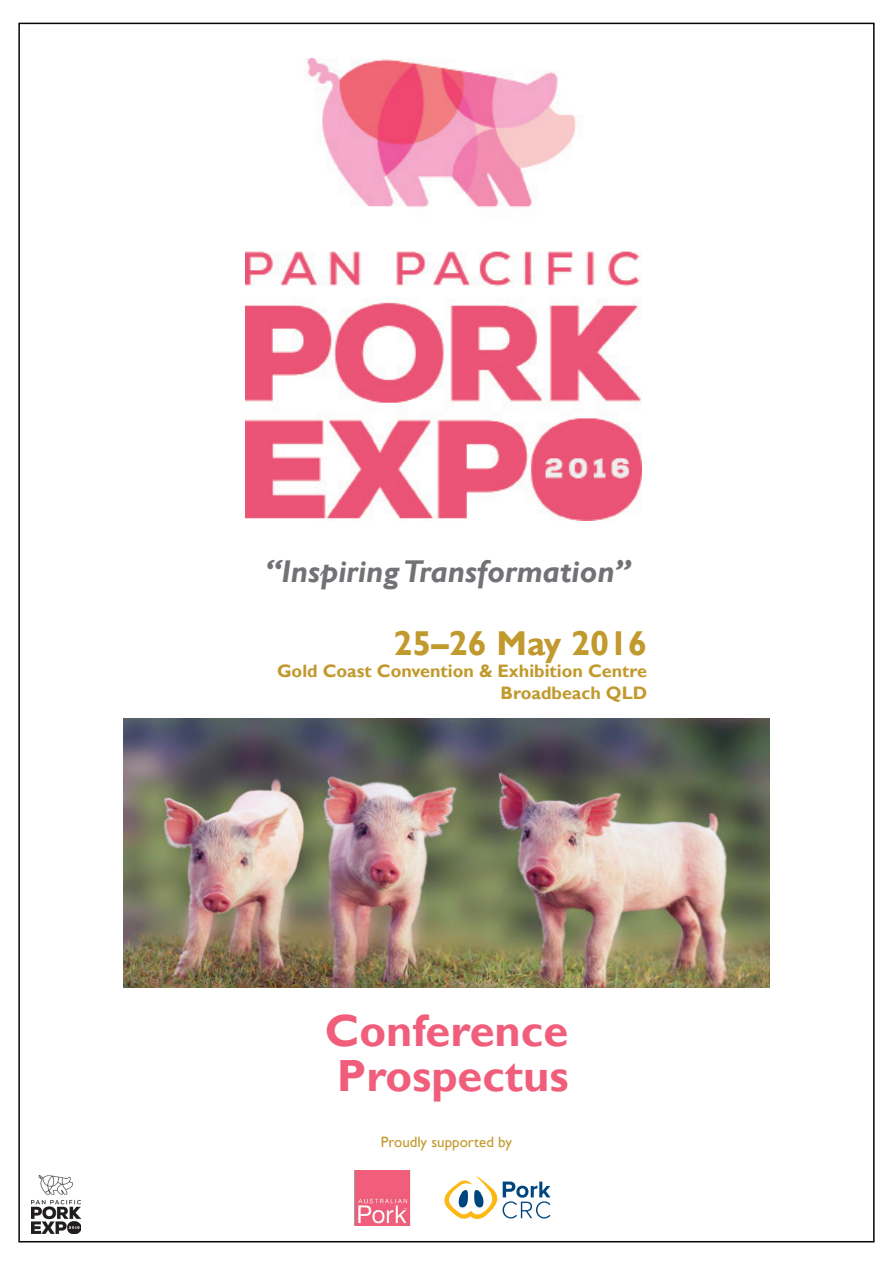
<style>
.page{position:relative;width:893px;height:1263px;background:#fff}
.page>*{position:absolute;margin:0;border:0;box-sizing:border-box;transform-origin:0 0}
.t1{font:700 45px/45px "Gill Sans";color:#f05e7b}
.t2{font:700 34.5px "Gill Sans";color:#c1992d}
.t3{font:italic 700 31.5px "Gill Sans";color:#717275}
.t4{font:700 18px/21.6px "Gill Sans";color:#c1992d;text-align:right}
.t5{font:15px "Gill Sans";color:#c1992d}
</style>
<div class="page">
<img style="left:32px;top:1175px;width:48px;height:58px">
<svg style="left:354px;top:1170px;width:56px;height:56px"></svg>
<svg style="left:444px;top:1175px;width:106px;height:44px"></svg>
<img style="left:123px;top:718px;width:647px;height:269px">
<img style="left:246px;top:59px;width:395px;height:461px">
<img style="left:355px;top:1171px;width:55px;height:54px">
<h3 class="t3" style="left:266px;top:554px;width:366px">“Inspiring Transformation”</h3>
<h2 class="t2" style="left:393px;top:623px;width:255px">25–26 May 2016</h2>
<p class="t4" style="left:277px;top:660px;width:372px">Gold Coast Convention &amp; Exhibition Centre<br>Broadbeach QLD</p>
<h1 class="t1" style="left:325px;top:1010px;width:245px">Conference<br>Prospectus</h1>
<p class="t5" style="left:381px;top:1133px;width:133px">Proudly supported by</p>
</div>
